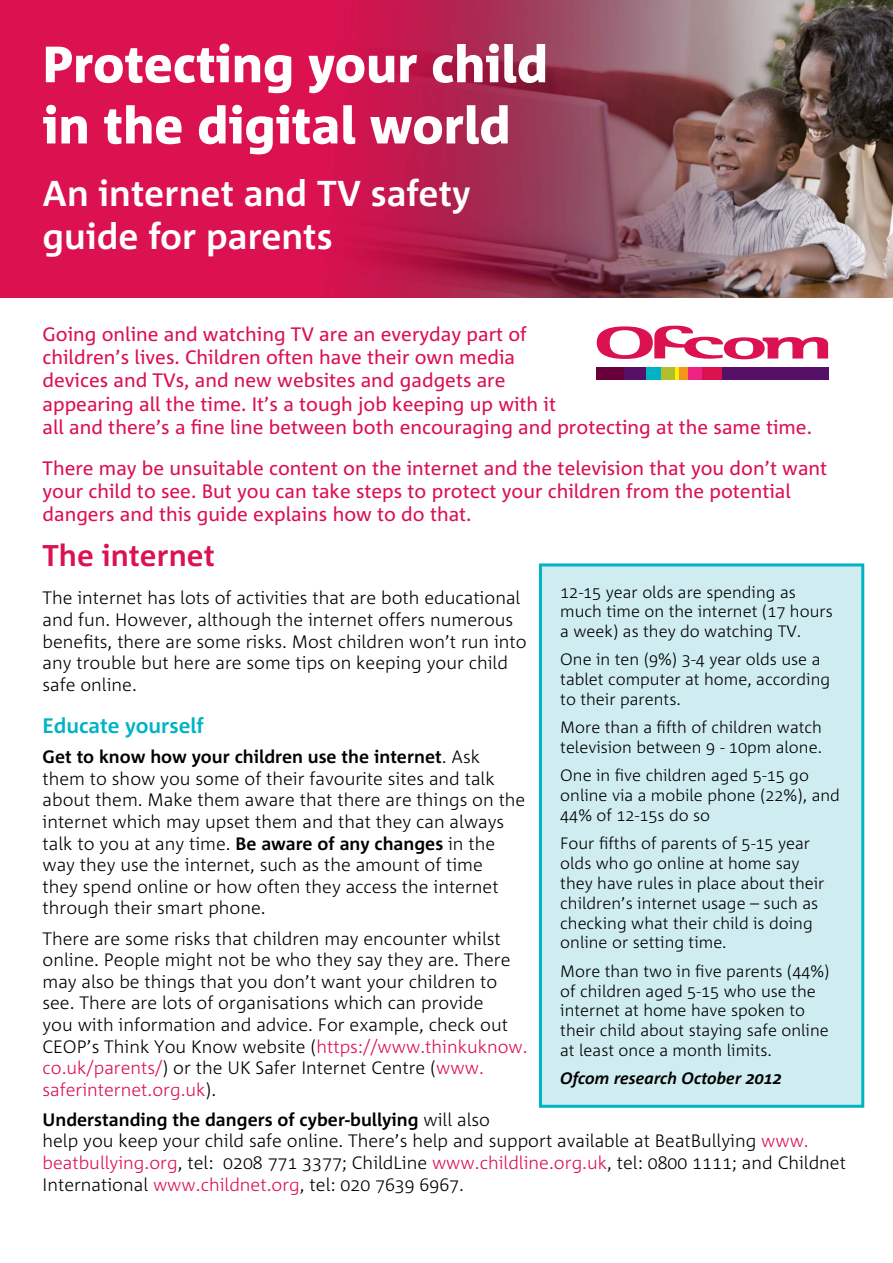
<style>
.page{position:relative;width:893px;height:1263px;background:#fff}
.page>*{position:absolute;margin:0;border:0;box-sizing:border-box;transform-origin:0 0}
.t1{font:800 51px/61.2px "Corpid";color:#fff}
.t2{font:700 36px/43.2px "Corpid";color:#fff}
.t3{font:700 30px "Corpid";color:#db1150}
.t4{font:700 21px "Corpid";color:#00b3c5}
.t5{font:19.5px/23.4px "Corpid";color:#db1150}
.t6{font:300 18px/21.6px "Corpid";color:#000}
.t7{font:300 16.5px/19.8px "Corpid";color:#000}
.t8{font:italic 700 16.5px "Corpid";color:#000}
.s1{font-weight:700}
.s2{color:#db1150}
</style>
<div class="page">
<img style="left:0;top:0;width:893px;height:298px">
<div style="left:539px;top:563px;width:325px;height:545px;background:#cfecf0;border:3px solid #00b3c5"></div>
<div style="left:721px;top:367px;width:107px;height:13px;background:#571067"></div>
<div style="left:702px;top:367px;width:19px;height:13px;background:#db1150"></div>
<div style="left:688px;top:367px;width:14px;height:13px;background:#ed2482"></div>
<div style="left:679px;top:367px;width:9px;height:13px;background:#f7941e"></div>
<hr style="left:675px;top:367px;width:4px;height:13px;background:#fff200">
<div style="left:661px;top:367px;width:14px;height:13px;background:#b1be2d"></div>
<div style="left:646px;top:367px;width:15px;height:13px;background:#00b3c5"></div>
<div style="left:624px;top:367px;width:22px;height:13px;background:#571067"></div>
<div style="left:597px;top:367px;width:27px;height:13px;background:#690039"></div>
<svg style="left:597px;top:326px;width:231px;height:33px"></svg>
<h1 class="t1" style="left:43px;top:34px;width:507px">Protecting your child in the digital world</h1>
<h2 class="t2" style="left:43px;top:172px;width:430px">An internet and TV safety guide for parents</h2>
<p class="t5" style="left:43px;top:322px;width:771px">Going online and watching TV are an everyday part of<br>children’s lives. Children often have their own media<br>devices and TVs, and new websites and gadgets are<br>appearing all the time. It’s a tough job keeping up with it<br>all and there’s a fine line between both encouraging and protecting at the same time.</p>
<p class="t5" style="left:43px;top:456px;width:786px">There may be unsuitable content on the internet and the television that you don’t want your child to see. But you can take steps to protect your children from the potential dangers and this guide explains how to do that.</p>
<h3 class="t3" style="left:43px;top:539px;width:174px">The internet</h3>
<p class="t6" style="left:43px;top:588px;width:486px">The internet has lots of activities that are both educational and fun. However, although the internet offers numerous benefits, there are some risks. Most children won’t run into any trouble but here are some tips on keeping your child safe online.</p>
<p class="t4" style="left:43px;top:714px;width:163px">Educate yourself</p>
<p class="t6" style="left:43px;top:746px;width:484px"><span class="s1">Get to know how your children use the internet</span>. Ask them to show you some of their favourite sites and talk about them. Make them aware that there are things on the internet which may upset them and that they can always talk to you at any time. <span class="s1">Be aware of any changes</span> in the way they use the internet, such as the amount of time<br>they spend online or how often they access the internet through their smart phone.</p>
<p class="t6" style="left:43px;top:928px;width:487px">There are some risks that children may encounter whilst online. People might not be who they say they are. There may also be things that you don’t want your children to see. There are lots of organisations which can provide<br>you with information and advice. For example, check out CEOP’s Think You Know website (<span class="s2">https://www.thinkuknow. co.uk/parents/</span>) or the UK Safer Internet Centre (<span class="s2">www. saferinternet.org.uk</span>).</p>
<p class="t6" style="left:43px;top:1109px;width:805px"><span class="s1">Understanding the dangers of cyber-bullying</span> will also<br>help you keep your child safe online. There’s help and support available at BeatBullying <span class="s2">www. beatbullying.org</span>, tel: 0208 771 3377; ChildLine <span class="s2">www.childline.org.uk</span>, tel: 0800 1111; and Childnet International <span class="s2">www.childnet.org</span>, tel: 020 7639 6967.</p>
<p class="t7" style="left:560px;top:582px;width:274px">12-15 year olds are spending as much time on the internet (17 hours a week) as they do watching TV.</p>
<p class="t7" style="left:560px;top:650px;width:271px">One in ten (9%) 3-4 year olds use a tablet computer at home, according to their parents.</p>
<p class="t7" style="left:560px;top:718px;width:263px">More than a fifth of children watch television between 9 - 10pm alone.</p>
<p class="t7" style="left:560px;top:766px;width:281px">One in five children aged 5-15 go online via a mobile phone (22%), and<br>44% of 12-15s do so</p>
<p class="t7" style="left:560px;top:834px;width:266px">Four fifths of parents of 5-15 year olds who go online at home say they have rules in place about their children’s internet usage – such as checking what their child is doing online or setting time.</p>
<p class="t7" style="left:560px;top:961px;width:271px">More than two in five parents (44%) of children aged 5-15 who use the internet at home have spoken to their child about staying safe online at least once a month limits.</p>
<p class="t8" style="left:560px;top:1069px;width:223px">Ofcom research October 2012</p>
</div>
